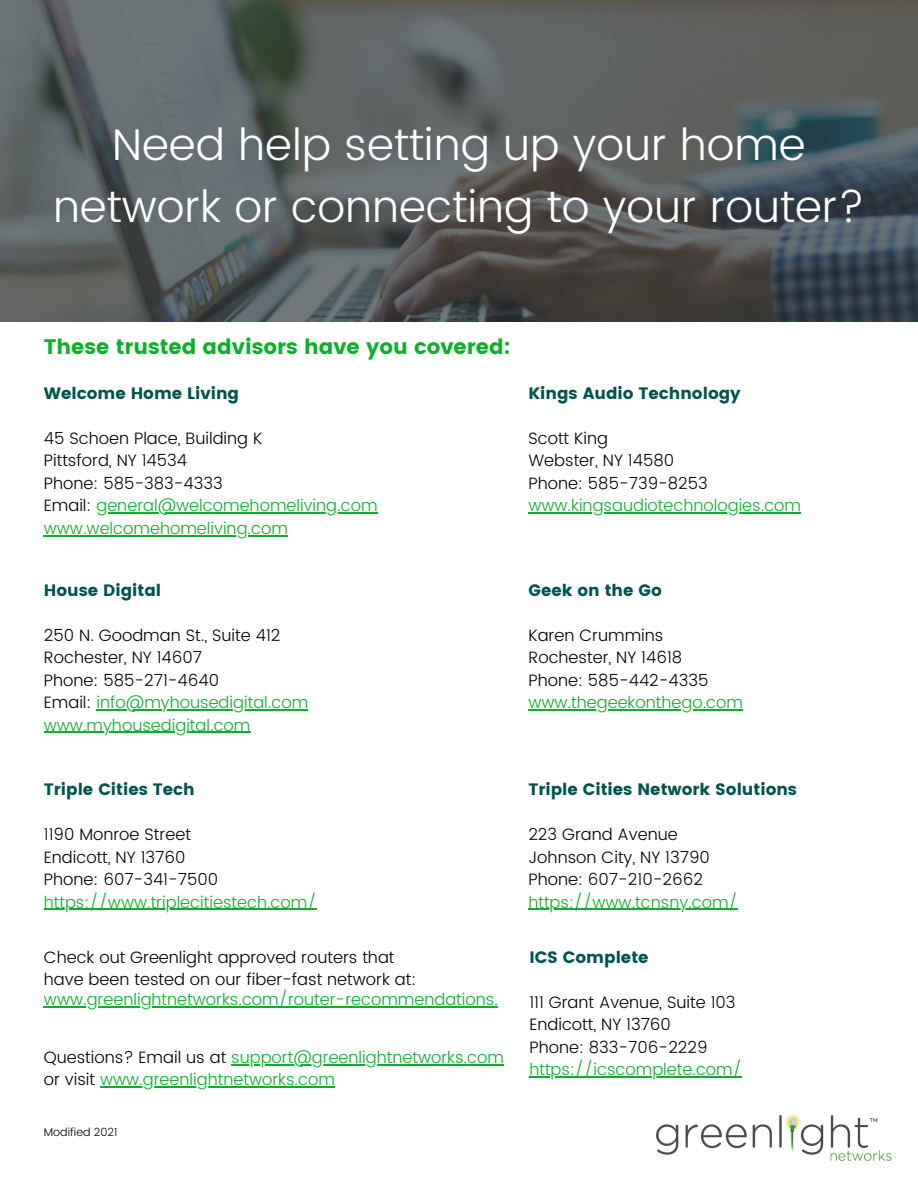
<style>
.page{position:relative;width:918px;height:1188px;background:#fff}
.page>*{position:absolute;margin:0;border:0;box-sizing:border-box;transform-origin:0 0}
.t1{font:300 44.25px/61.8px "Poppins";color:#fff;text-align:center}
.t2{font:21px "Poppins";color:#0db02b}
.t3{font:300 16.5px/22.5px "Poppins";color:#000}
.t4{font:300 16.5px "Poppins";color:#0db02b}
.t5{font:16.5px "Poppins";color:#00544d}
.t6{font:300 11.25px "Poppins";color:#000}
.s1{color:#000}
</style>
<div class="page">
<img style="left:656px;top:1113px;width:236px;height:48px">
<svg style="left:0;top:0;width:918px;height:322px;background:#555b5c"></svg>
<hr style="left:96px;top:513px;width:282px;height:1px;background:#0db02b">
<hr style="left:44px;top:535px;width:244px;height:1px;background:#0db02b">
<hr style="left:528px;top:513px;width:273px;height:1px;background:#0db02b">
<hr style="left:96px;top:709px;width:212px;height:1px;background:#0db02b">
<hr style="left:44px;top:732px;width:206px;height:1px;background:#0db02b">
<hr style="left:528px;top:709px;width:215px;height:1px;background:#0db02b">
<hr style="left:44px;top:909px;width:273px;height:1px;background:#0db02b">
<hr style="left:529px;top:1076px;width:213px;height:1px;background:#0db02b">
<hr style="left:528px;top:909px;width:210px;height:1px;background:#0db02b">
<hr style="left:44px;top:1007px;width:454px;height:1px;background:#0db02b">
<hr style="left:231px;top:1064px;width:273px;height:1px;background:#0db02b">
<hr style="left:100px;top:1087px;width:235px;height:1px;background:#0db02b">
<p class="t1" style="left:53px;top:114px;width:813px">Need help setting up your home network or connecting to your router?</p>
<p class="t2" style="left:44px;top:335px;width:468px">These trusted advisors have you covered:</p>
<p class="t5" style="left:44px;top:384px;width:197px">Welcome Home Living</p>
<p class="t3" style="left:44px;top:427px;width:220px">45 Schoen Place, Building K</p>
<p class="t3" style="left:44px;top:449px;width:145px">Pittsford, NY 14534</p>
<p class="t3" style="left:44px;top:472px;width:180px">Phone: 585-383-4333</p>
<p class="t4" style="left:44px;top:496px;width:335px"><span class="s1">Email:</span> general@welcomehomeliving.com</p>
<p class="t4" style="left:44px;top:519px;width:246px">www.welcomehomeliving.com</p>
<p class="t5" style="left:44px;top:580px;width:119px">House Digital</p>
<p class="t3" style="left:44px;top:624px;width:238px">250 N. Goodman St., Suite 412</p>
<p class="t3" style="left:44px;top:646px;width:160px">Rochester, NY 14607</p>
<p class="t3" style="left:44px;top:669px;width:177px">Phone: 585-271-4640</p>
<p class="t4" style="left:44px;top:693px;width:266px"><span class="s1">Email:</span> info@myhousedigital.com</p>
<p class="t4" style="left:44px;top:715px;width:208px">www.myhousedigital.com</p>
<p class="t5" style="left:44px;top:780px;width:152px">Triple Cities Tech</p>
<p class="t3" style="left:44px;top:823px;width:149px">1190 Monroe Street</p>
<p class="t3" style="left:44px;top:846px;width:143px">Endicott, NY 13760</p>
<p class="t3" style="left:44px;top:868px;width:176px">Phone: 607-341-7500</p>
<p class="t4" style="left:44px;top:892px;width:274px">https://www.triplecitiestech.com/</p>
<p class="t3" style="left:44px;top:946px;width:374px">Check out Greenlight approved routers that have been tested on our fiber-fast network at:</p>
<p class="t4" style="left:44px;top:990px;width:456px">www.greenlightnetworks.com/router-recommendations.</p>
<p class="t4" style="left:44px;top:1048px;width:462px"><span class="s1">Questions? Email us at</span> support@greenlightnetworks.com</p>
<p class="t4" style="left:44px;top:1070px;width:293px"><span class="s1">or visit</span> www.greenlightnetworks.com</p>
<p class="t6" style="left:44px;top:1126px;width:75px">Modified 2021</p>
<p class="t5" style="left:528px;top:384px;width:214px">Kings Audio Technology</p>
<p class="t3" style="left:528px;top:427px;width:81px">Scott King</p>
<p class="t3" style="left:528px;top:449px;width:147px">Webster, NY 14580</p>
<p class="t3" style="left:528px;top:472px;width:181px">Phone: 585-739-8253</p>
<p class="t4" style="left:528px;top:496px;width:274px">www.kingsaudiotechnologies.com</p>
<p class="t5" style="left:528px;top:580px;width:135px">Geek on the Go</p>
<p class="t3" style="left:528px;top:624px;width:137px">Karen Crummins</p>
<p class="t3" style="left:528px;top:646px;width:155px">Rochester, NY 14618</p>
<p class="t3" style="left:528px;top:669px;width:182px">Phone: 585-442-4335</p>
<p class="t4" style="left:528px;top:693px;width:216px">www.thegeekonthego.com</p>
<p class="t5" style="left:528px;top:780px;width:270px">Triple Cities Network Solutions</p>
<p class="t3" style="left:528px;top:823px;width:151px">223 Grand Avenue</p>
<p class="t3" style="left:528px;top:846px;width:183px">Johnson City, NY 13790</p>
<p class="t3" style="left:528px;top:868px;width:176px">Phone: 607-210-2662</p>
<p class="t4" style="left:528px;top:892px;width:211px">https://www.tcnsny.com/</p>
<p class="t5" style="left:529px;top:947px;width:121px">ICS Complete</p>
<p class="t3" style="left:529px;top:991px;width:208px">111 Grant Avenue, Suite 103</p>
<p class="t3" style="left:529px;top:1013px;width:143px">Endicott, NY 13760</p>
<p class="t3" style="left:529px;top:1036px;width:180px">Phone: 833-706-2229</p>
<p class="t4" style="left:529px;top:1060px;width:214px">https://icscomplete.com/</p>
</div>
